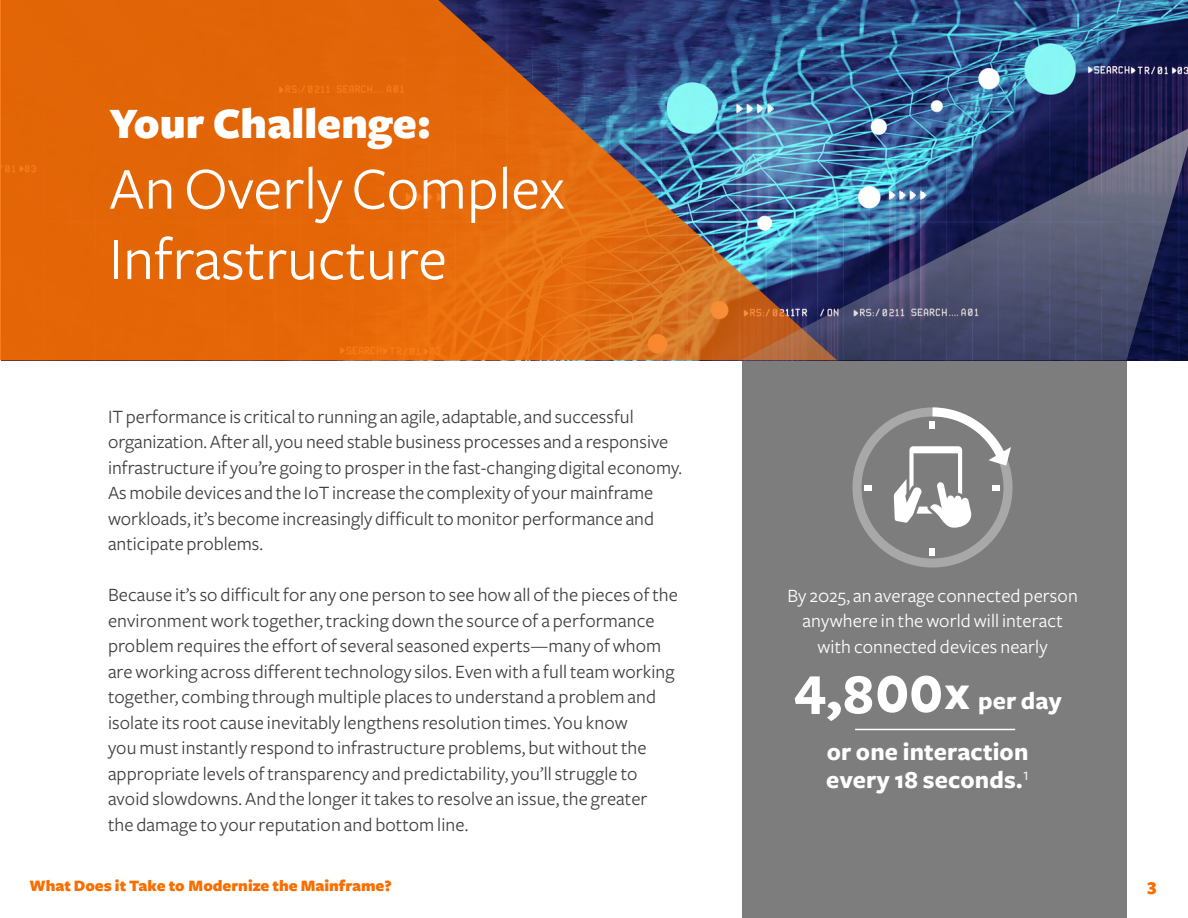
<style>
.page{position:relative;width:1188px;height:918px;background:#fff}
.page>*{position:absolute;margin:0;border:0;box-sizing:border-box;transform-origin:0 0}
.t1{font:61.5px/70.5px "Freight Sans";color:#fff}
.t2{font:700 58.5px "Freight Sans";color:#fff}
.t3{font:900 45px "Freight Sans";color:#fff}
.t4{font:700 25.5px/28.5px "Freight Sans";letter-spacing:.005em;color:#fff}
.t5{font:19.5px/25.5px "Freight Sans";letter-spacing:.005em;color:#404042}
.t6{font:19.5px/25.5px "Freight Sans";letter-spacing:.005em;color:#fff;text-align:center}
.t7{font:900 18px "Freight Sans";color:#f86e00}
.t8{font:900 16.5px "Freight Sans";color:#f86e00}
.s1{font-weight:900;font-size:37.5px}
.s2{font-size:57px}
.s3{font-size:73.2px}
</style>
<div class="page">
<div style="left:742px;top:359px;width:384px;height:559px;background:#7d7d7e"></div>
<img style="left:837px;top:0;width:351px;height:129px">
<svg style="left:0;top:0;width:837px;height:360px;background:#c16422"></svg>
<hr style="left:855px;top:729px;width:160px;height:1px;background:#fff">
<svg style="left:852px;top:407px;width:161px;height:161px"></svg>
<img style="left:740px;top:129px;width:448px;height:231px">
<h3 class="t3" style="left:109px;top:100px;width:323px">Your Challenge:</h3>
<h1 class="t1" style="left:109px;top:155px;width:457px">An Overly Complex<br>Infrastructure</h1>
<p class="t5" style="left:108px;top:404px;width:576px">IT performance is critical to running an agile, adaptable, and successful organization. After all, you need stable business processes and a responsive infrastructure if you’re going to prosper in the fast-changing digital economy.<br>As mobile devices and the IoT increase the complexity of your mainframe workloads, it’s become increasingly difficult to monitor performance and anticipate problems.</p>
<p class="t5" style="left:108px;top:582px;width:572px">Because it’s so difficult for any one person to see how all of the pieces of the environment work together, tracking down the source of a performance problem requires the effort of several seasoned experts—many of whom are working across different technology silos. Even with a full team working together, combing through multiple places to understand a problem and isolate its root cause inevitably lengthens resolution times. You know<br>you must instantly respond to infrastructure problems, but without the appropriate levels of transparency and predictability, you’ll struggle to avoid slowdowns. And the longer it takes to resolve an issue, the greater the damage to your reputation and bottom line.</p>
<p class="t6" style="left:787px;top:583px;width:292px">By 2025, an average connected person anywhere in the world will interact with connected devices nearly</p>
<h3 class="t4" style="left:945px;top:688px;width:119px"><span class="s1">X</span> per day</h3>
<h2 class="t2" style="left:793px;top:662px;width:151px"><span class="s2">4</span>,8<span class="s3">00</span></h2>
<h3 class="t4" style="left:826px;top:738px;width:204px">or one interaction every 18 seconds.<sup>1</sup></h3>
<p class="t8" style="left:29px;top:877px;width:364px">What Does it Take to Modernize the Mainframe?</p>
<p class="t7" style="left:1148px;top:876px;width:11px">3</p>
</div>
